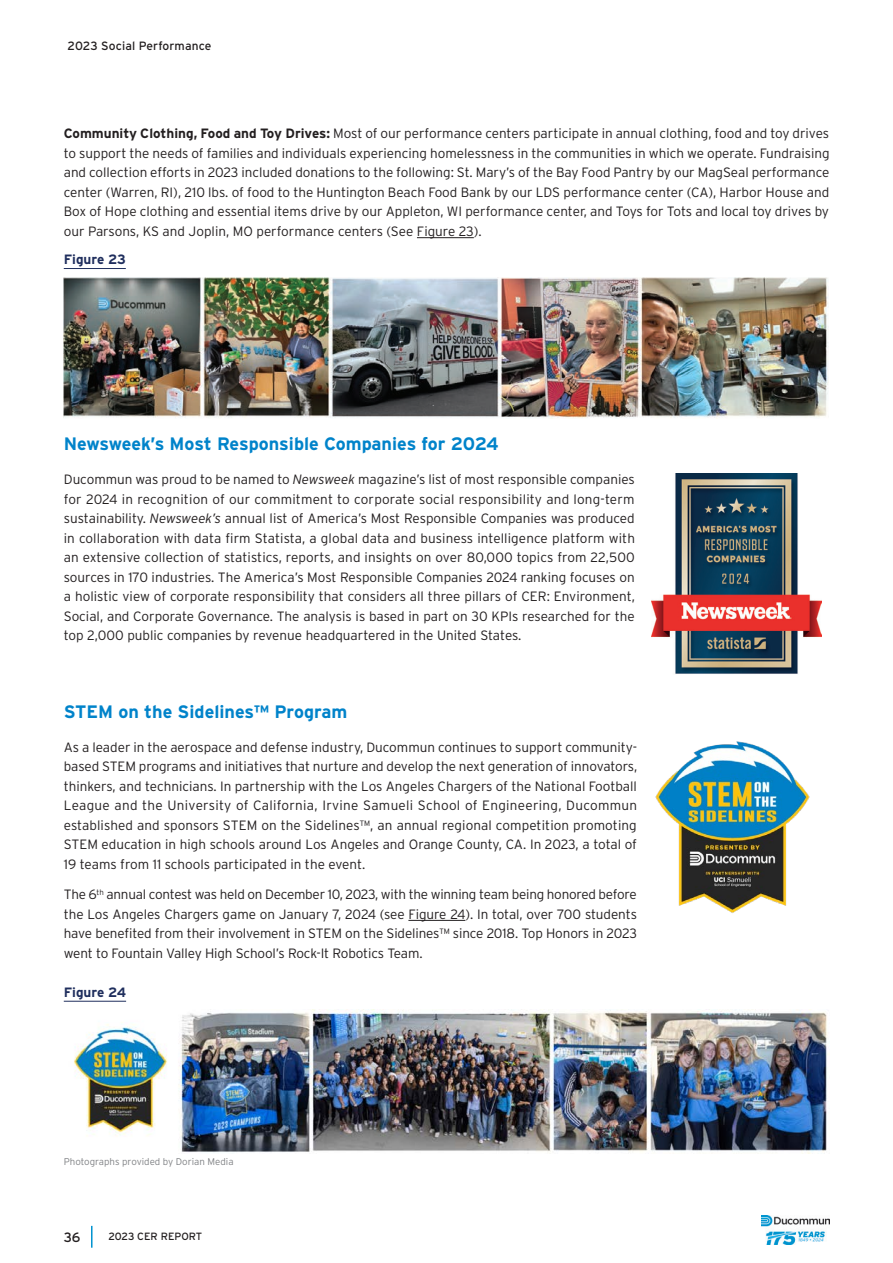
<style>
.page{position:relative;width:893px;height:1263px;background:#fff}
.page>*{position:absolute;margin:0;border:0;box-sizing:border-box;transform-origin:0 0}
.T4{font:700 18px "Interstate";color:#0083ca}
.p_2COL{font:300 13.5px/19.5px "Interstate";letter-spacing:-.005em;color:#231f20;text-align:justify}
.GRAPH_FIGURE_TITTLE{font:700 13.5px "Interstate";color:#1f2e5d}
.t1{font:13.5px "Interstate";color:#231f20}
.t2{font:12px "Interstate";letter-spacing:.01em;color:#231f20}
.t3{font:10.5px "Interstate";color:#231f20}
.recall_t1{font:300 9.75px "Interstate";color:#808285}
.s1{font-weight:700}
.s2{font-style:italic}
</style>
<div class="page">
<hr style="left:417px;top:237px;width:57px;height:1px;background:#231f20">
<hr style="left:64px;top:268px;width:62px;height:1px;background:#1f2e5d">
<img style="left:64px;top:277px;width:765px;height:141px">
<img style="left:652px;top:474px;width:170px;height:200px">
<hr style="left:64px;top:1001px;width:62px;height:1px;background:#1f2e5d">
<hr style="left:408px;top:920px;width:57px;height:1px;background:#231f20">
<img style="left:655px;top:741px;width:155px;height:172px">
<img style="left:74px;top:1010px;width:755px;height:143px">
<hr style="left:91px;top:1226px;width:2px;height:22px;background:#0093d0">
<img style="left:762px;top:1215px;width:68px;height:29px">
<p class="t2" style="left:68px;top:39px;width:146px">2023 Social Performance</p>
<p class="p_2COL" style="left:64px;top:124px;width:767px"><span class="s1">Community Clothing, Food and Toy Drives:</span> Most of our performance centers participate in annual clothing, food and toy drives to support the needs of families and individuals experiencing homelessness in the communities in which we operate. Fundraising and collection efforts in 2023 included donations to the following: St. Mary’s of the Bay Food Pantry by our MagSeal performance center (Warren, RI), 210 lbs. of food to the Huntington Beach Food Bank by our LDS performance center (CA), Harbor House and Box of Hope clothing and essential items drive by our Appleton, WI performance center, and Toys for Tots and local toy drives by our Parsons, KS and Joplin, MO performance centers (See Figure 23).</p>
<p class="GRAPH_FIGURE_TITTLE" style="left:64px;top:252px;width:64px">Figure 23</p>
<p class="T4" style="left:64px;top:434px;width:436px">Newsweek’s Most Responsible Companies for 2024</p>
<p class="p_2COL" style="left:64px;top:470px;width:573px">Ducommun was proud to be named to <span class="s2">Newsweek</span> magazine’s list of most responsible companies for 2024 in recognition of our commitment to corporate social responsibility and long-term sustainability. <span class="s2">Newsweek’s</span> annual list of America’s Most Responsible Companies was produced in collaboration with data firm Statista, a global data and business intelligence platform with an extensive collection of statistics, reports, and insights on over 80,000 topics from 22,500 sources in 170 industries. The America’s Most Responsible Companies 2024 ranking focuses on a holistic view of corporate responsibility that considers all three pillars of CER: Environment, Social, and Corporate Governance. The analysis is based in part on 30 KPIs researched for the top 2,000 public companies by revenue headquartered in the United States.</p>
<p class="T4" style="left:64px;top:701px;width:285px">STEM on the Sidelines™ Program</p>
<p class="p_2COL" style="left:64px;top:737px;width:575px">As a leader in the aerospace and defense industry, Ducommun continues to support community&shy;based STEM programs and initiatives that nurture and develop the next generation of innovators, thinkers, and technicians. In partnership with the Los Angeles Chargers of the National Football League and the University of California, Irvine Samueli School of Engineering, Ducommun established and sponsors STEM on the Sidelines™, an annual regional competition promoting STEM education in high schools around Los Angeles and Orange County, CA. In 2023, a total of 19 teams from 11 schools participated in the event.</p>
<p class="p_2COL" style="left:64px;top:884px;width:575px">The 6<sup>th</sup> annual contest was held on December 10, 2023, with the winning team being honored before the Los Angeles Chargers game on January 7, 2024 (see Figure 24). In total, over 700 students have benefited from their involvement in STEM on the Sidelines™ since 2018. Top Honors in 2023 went to Fountain Valley High School’s Rock-It Robotics Team.</p>
<p class="GRAPH_FIGURE_TITTLE" style="left:64px;top:984px;width:64px">Figure 24</p>
<p class="recall_t1" style="left:64px;top:1156px;width:171px">Photographs provided by Dorian Media</p>
<p class="t1" style="left:64px;top:1229px;width:18px">36</p>
<p class="t3" style="left:108px;top:1230px;width:95px">2023 CER REPORT</p>
</div>
